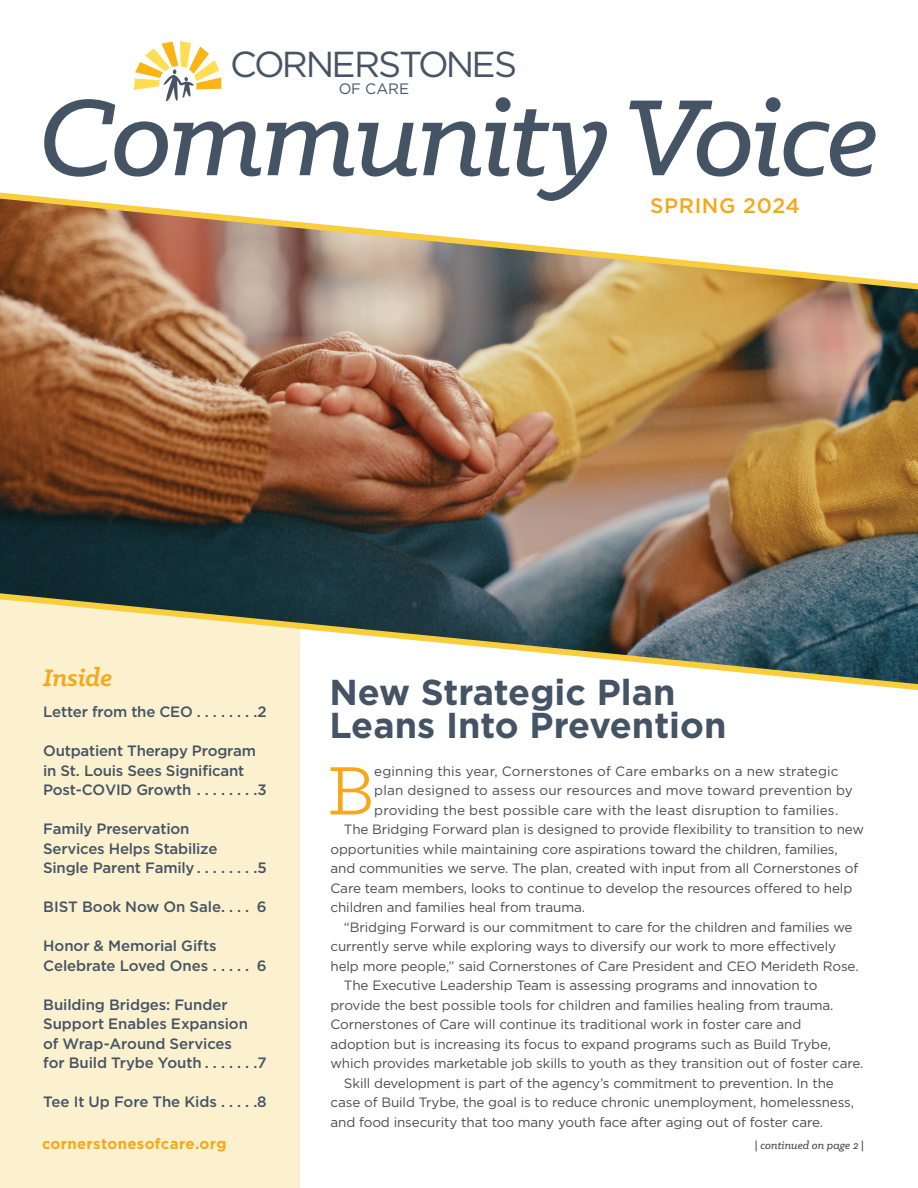
<style>
.page{position:relative;width:918px;height:1188px;background:#fff}
.page>*{position:absolute;margin:0;border:0;box-sizing:border-box;transform-origin:0 0}
.t1{font:italic 500 122.55px "Klinic Slab";letter-spacing:-.025em;color:#445465}
.Body_Copy-no_Indent-drop_cap__1{font:77.55px "Klinic Slab";color:#f5a81c}
.t2{font:36.15px "Gotham";letter-spacing:-.08em;color:#465465}
.t3{font:700 36px "Gotham";color:#445465}
.t4{font:italic 700 27px "Klinic Slab";color:#f5a81c}
.t5{font:500 21px "Gotham";letter-spacing:.03em;color:#f5a81c}
.t6{font:500 15px/19.5px "Gotham";letter-spacing:-.015em;color:#445465}
.t7{font:700 15px "Gotham";letter-spacing:.02em;color:#f5a81c}
.t8{font:15px "Gotham";color:#465465}
.Body_Copy-no_Indent-drop_cap__2{font:13.5px/19.5px "Gotham";letter-spacing:-.01em;color:#4b4c4d}
.Body_Copy-no_Indent-drop_cap__1-2{font:13.5px/19.5px "Gotham";letter-spacing:.01em;color:#4b4c4d}
.t9{font:italic 500 12px "Klinic Slab";color:#4b4c4d}
.s1{font-style:normal}
</style>
<div class="page">
<svg style="left:134px;top:41px;width:87px;height:60px"></svg>
<div style="left:0;top:518px;width:299px;height:670px;background:#fcf1ce"></div>
<img style="left:0;top:295px;width:918px;height:293px">
<img style="left:0;top:192px;width:918px;height:103px">
<svg style="left:0;top:588px;width:918px;height:107px"></svg>
<p class="t2" style="left:230px;top:42px;width:289px">CORNERSTONES</p>
<p class="t1" style="left:39px;top:58px;width:842px">Community Voice</p>
<p class="t5" style="left:650px;top:192px;width:151px">SPRING 2024</p>
<p class="t8" style="left:339px;top:79px;width:72px">OF CARE</p>
<p class="t4" style="left:43px;top:659px;width:70px">Inside</p>
<p class="t6" style="left:43px;top:702px;width:225px">Letter from the CEO . . . . . . . 2</p>
<p class="t6" style="left:43px;top:741px;width:225px">Outpatient Therapy Program in St. Louis Sees Significant<br>Post-COVID Growth . . . . . . . 3</p>
<p class="t6" style="left:43px;top:819px;width:225px">Family Preservation<br>Services Helps Stabilize<br>Single Parent Family . . . . . . . 5</p>
<p class="t6" style="left:43px;top:897px;width:225px">BIST Book Now On Sale . . . . 6</p>
<p class="t6" style="left:43px;top:936px;width:225px">Honor &amp; Memorial Gifts<br>Celebrate Loved Ones . . . . . 6</p>
<p class="t6" style="left:43px;top:994px;width:225px">Building Bridges: Funder<br>Support Enables Expansion of Wrap-Around Services<br>for Build Trybe Youth . . . . . . 7</p>
<p class="t6" style="left:43px;top:1092px;width:225px">Tee It Up Fore The Kids . . . . 8</p>
<p class="t7" style="left:42px;top:1134px;width:186px">cornerstonesofcare.org</p>
<p class="t3" style="left:329px;top:668px;width:348px">New Strategic Plan</p>
<p class="t3" style="left:329px;top:701px;width:399px">Leans Into Prevention</p>
<p class="Body_Copy-no_Indent-drop_cap__1" style="left:328px;top:741px;width:48px">B</p>
<p class="Body_Copy-no_Indent-drop_cap__1-2" style="left:374px;top:761px;width:480px">eginning this year, Cornerstones of Care embarks on a new strategic plan designed to assess our resources and move toward prevention by providing the best possible care with the least disruption to families.</p>
<p class="Body_Copy-no_Indent-drop_cap__2" style="left:330px;top:819px;width:535px;text-indent:14px">The Bridging Forward plan is designed to provide flexibility to transition to new opportunities while maintaining core aspirations toward the children, families, and communities we serve. The plan, created with input from all Cornerstones of Care team members, looks to continue to develop the resources offered to help children and families heal from trauma.</p>
<p class="Body_Copy-no_Indent-drop_cap__2" style="left:330px;top:917px;width:530px;text-indent:14px">“Bridging Forward is our commitment to care for the children and families we currently serve while exploring ways to diversify our work to more effectively help more people,” said Cornerstones of Care President and CEO Merideth Rose.</p>
<p class="Body_Copy-no_Indent-drop_cap__2" style="left:330px;top:975px;width:535px;text-indent:14px">The Executive Leadership Team is assessing programs and innovation to provide the best possible tools for children and families healing from trauma.<br>Cornerstones of Care will continue its traditional work in foster care and adoption but is increasing its focus to expand programs such as Build Trybe, which provides marketable job skills to youth as they transition out of foster care.</p>
<p class="Body_Copy-no_Indent-drop_cap__2" style="left:330px;top:1073px;width:525px;text-indent:14px">Skill development is part of the agency’s commitment to prevention. In the case of Build Trybe, the goal is to reduce chronic unemployment, homelessness, and food insecurity that too many youth face after aging out of foster care.</p>
<p class="t9" style="left:755px;top:1137px;width:111px"><span class="s1">|</span> continued on page 2 <span class="s1">|</span></p>
</div>
